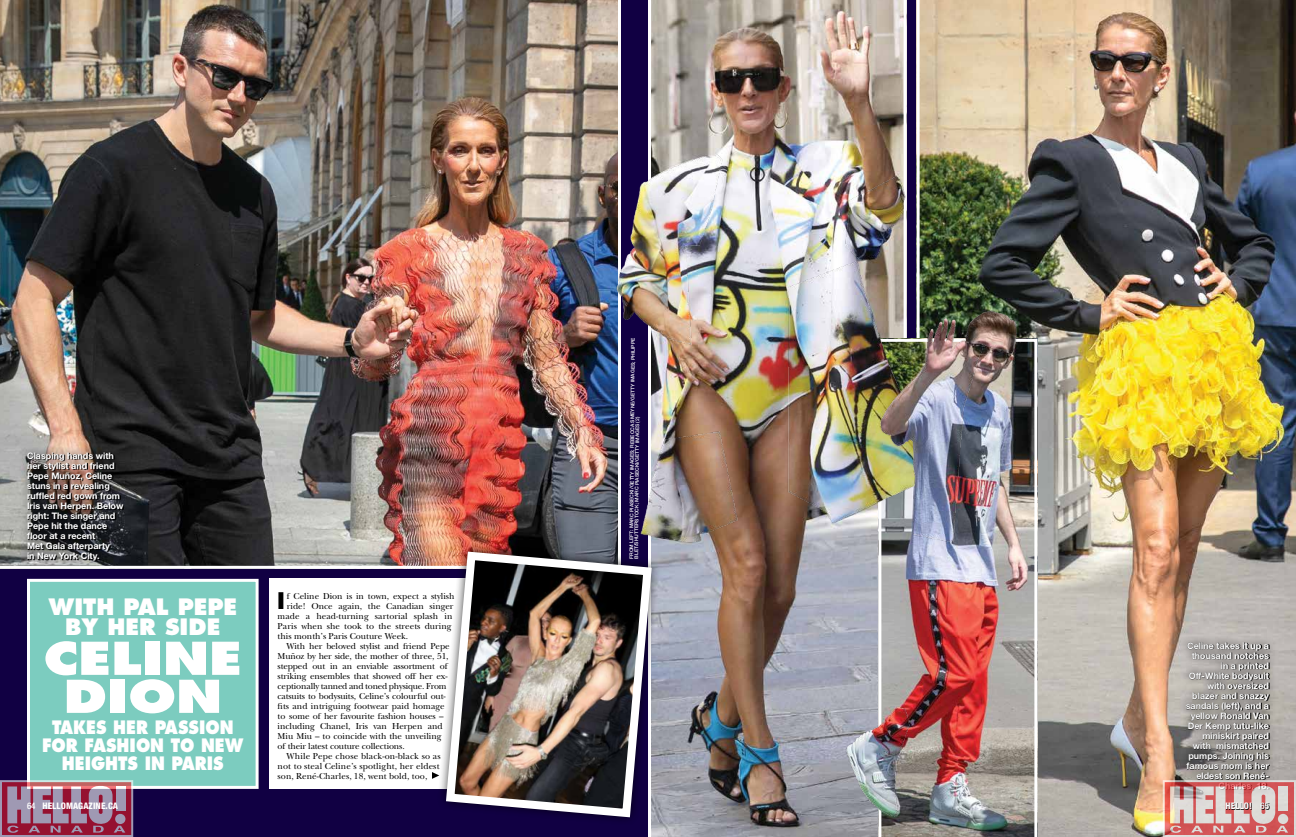
<style>
.page{position:relative;width:1296px;height:837px;background:#110043}
.page>*{position:absolute;margin:0;border:0;box-sizing:border-box;transform-origin:0 0}
.t1{font:800 44px "Futura";color:#fff;scale:1.2 1}
.t2{font:800 22.3px "Futura";color:#000;scale:.8 1}
.t3{font:800 22px/20px "Futura";color:#fff;text-align:center}
.t4{font:800 18px/18px "Futura";color:#fff;text-align:center;scale:.88 1}
.t5{font:9px "New Baskerville";color:#000}
.t6{font:700 9px/10px "Helvetica Neue LT Std";color:#fff;text-align:right}
.t7{font:9px "New Baskerville";letter-spacing:-.025em;color:#000}
.t8{font:800 condensed 9px "Helvetica Neue LT Std";letter-spacing:.01em;color:#fff}
.t9{font:500 5px/4.7px "Helvetica Neue LT Std";letter-spacing:-.01em;color:#fff}
.s1{font-weight:500}
</style>
<div class="page">
<img style="left:917px;top:0;width:379px;height:837px">
<img style="left:648px;top:0;width:259px;height:837px">
<img style="left:0;top:0;width:621px;height:569px">
<div style="left:27px;top:579px;width:232px;height:210px;background:#7cccbf;border:3px solid #fff"></div>
<div style="left:269px;top:579px;width:203px;height:210px;background:#fff"></div>
<div style="left:1178px;top:635px;width:99px;height:163px;background:#000;opacity:.75"></div>
<div style="left:19px;top:444px;width:112px;height:125px;background:#000;opacity:.75"></div>
<img style="left:613px;top:8px;width:323px;height:535px">
<img style="left:831px;top:293px;width:228px;height:539px">
<svg style="left:435px;top:541px;width:228px;height:287px"></svg>
<img style="left:442px;top:547px;width:214px;height:275px">
<svg style="left:432px;top:772px;width:7px;height:7px"></svg>
<svg style="left:0;top:780px;width:133px;height:57px;background:#a16780"></svg>
<svg style="left:1163px;top:780px;width:133px;height:57px;background:#d49b99"></svg>
<svg style="left:1261px;top:803px;width:8px;height:7px"></svg>
<svg style="left:1227px;top:803px;width:25px;height:7px"></svg>
<p class="t6" style="left:27px;top:450px;width:98px;text-align:left">Clasping hands with her stylist and friend<br>Pepe Muñoz, Celine stuns in a revealing ruffled red gown from<br>Iris van Herpen. Below right: The singer and<br>Pepe hit the dance floor at a recent<br>Met Gala afterparty<br>in New York City.</p>
<h3 class="t3" style="left:48px;top:597px;width:190px">WITH PAL PEPE<br>BY HER SIDE</h3>
<h1 class="t1" style="left:44px;top:630px;width:167px">CELINE</h1>
<h1 class="t1" style="left:63px;top:668px;width:134px">DION</h1>
<h3 class="t4" style="left:42px;top:736px;width:230px">FOR FASHION TO NEW<br>HEIGHTS IN PARIS</h3>
<h3 class="t4" style="left:52px;top:718px;width:208px">TAKES HER PASSION</h3>
<h2 class="t2" style="left:278px;top:586px;width:10px">I</h2>
<p class="t5" style="left:287px;top:591px;width:169px">f Celine Dion is in town, expect a stylish</p>
<p class="t5" style="left:287px;top:601px;width:168px">ride! Once again, the Canadian singer</p>
<p class="t5" style="left:278px;top:611px;width:177px">made a head-turning sartorial splash in</p>
<p class="t5" style="left:278px;top:621px;width:175px">Paris when she took to the streets during</p>
<p class="t5" style="left:278px;top:631px;width:132px">this month’s Paris Couture Week.</p>
<p class="t5" style="left:287px;top:641px;width:164px">With her beloved stylist and friend Pepe</p>
<p class="t5" style="left:278px;top:651px;width:173px">Muñoz by her side, the mother of three, 51,</p>
<p class="t5" style="left:278px;top:661px;width:171px">stepped out in an enviable assortment of</p>
<p class="t5" style="left:278px;top:671px;width:172px">striking ensembles that showed off her ex-</p>
<p class="t7" style="left:278px;top:681px;width:171px">ceptionally tanned and toned physique. From</p>
<p class="t5" style="left:278px;top:691px;width:170px">catsuits to bodysuits, Celine’s colourful out-</p>
<p class="t5" style="left:278px;top:701px;width:168px">fits and intriguing footwear paid homage</p>
<p class="t5" style="left:278px;top:711px;width:167px">to some of her favourite fashion houses –</p>
<p class="t5" style="left:278px;top:721px;width:167px">including Chanel, Iris van Herpen and</p>
<p class="t5" style="left:278px;top:731px;width:165px">Miu Miu – to coincide with the unveiling</p>
<p class="t5" style="left:278px;top:741px;width:129px">of their latest couture collections.</p>
<p class="t5" style="left:287px;top:751px;width:155px">While Pepe chose black-on-black so as</p>
<p class="t5" style="left:278px;top:761px;width:163px">not to steal Celine’s spotlight, her eldest</p>
<p class="t5" style="left:278px;top:771px;width:151px">son, René-Charles, 18, went bold, too,</p>
<p class="t9" style="left:630px;top:559px;width:223px;rotate:-90deg">FROM LEFT: MARC PIASECKI/GETTY IMAGES; REBECCA SMEYNE/GETTY IMAGES; PHILIPPE<br>BLET/SHUTTERSTOCK; MARC PIASECKI/GETTY IMAGES (2)</p>
<p class="t6" style="left:1186px;top:640px;width:85px">Celine takes it up a thousand notches in a printed<br>Off-White bodysuit with oversized blazer and snazzy sandals (left), and a yellow Ronald Van<br>Der Kemp tutu-like miniskirt paired with mismatched pumps. Joining his famous mom is her eldest son René-<br>Charles, 18.</p>
<p class="t8" style="left:27px;top:800px;width:93px"><span class="s1">64</span> HELLOMAGAZINE.CA</p>
<p class="t8" style="left:1226px;top:800px;width:45px">HELLO! <span class="s1">65</span></p>
</div>
